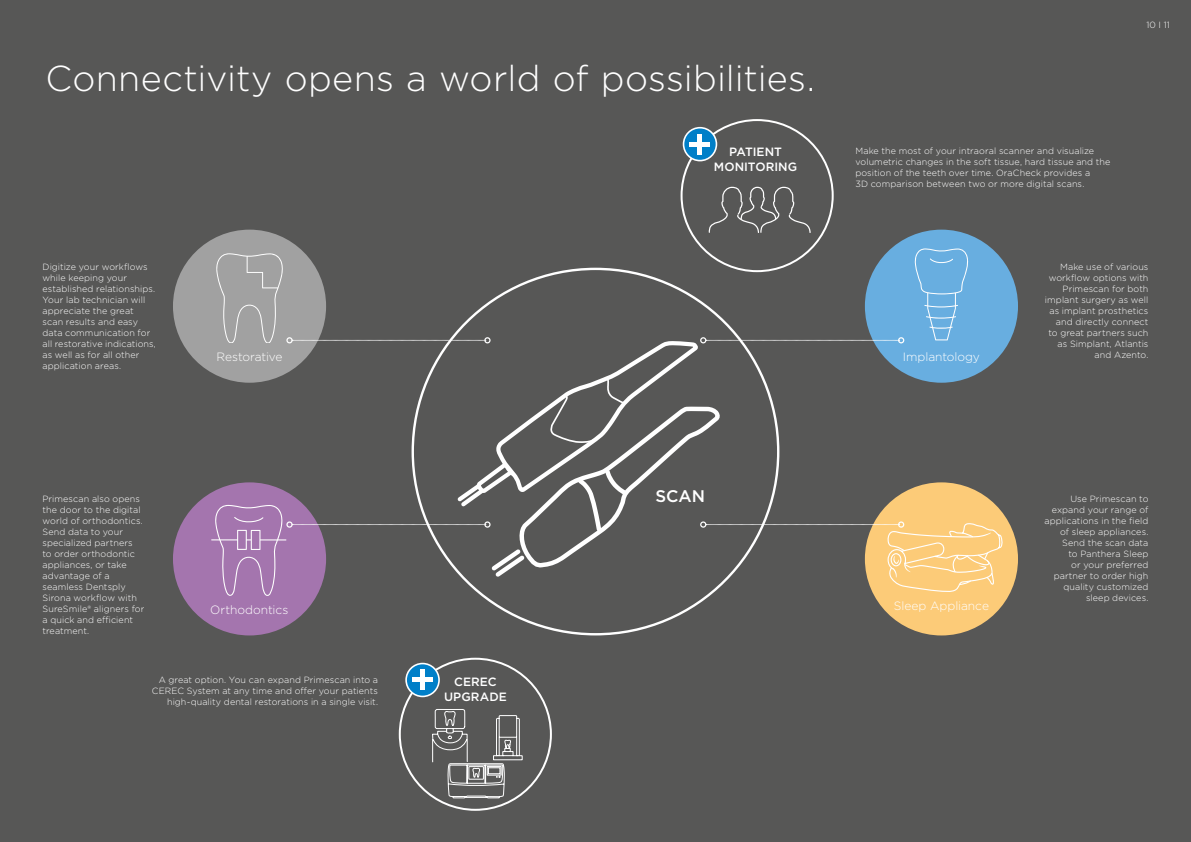
<style>
.page{position:relative;width:1191px;height:842px;background:#575756}
.page>*{position:absolute;margin:0;border:0;box-sizing:border-box;transform-origin:0 0}
.t1{font:300 36px "Gotham";letter-spacing:.005em;color:#fff}
.t2{font:500 16.8px "Gotham";color:#fff}
.t3{font:300 12px "Gotham";letter-spacing:-.005em;color:#fff}
.t4{font:500 12px/15px "Gotham";letter-spacing:.005em;color:#fff;text-align:center}
.t5{font:300 9px/11px "Gotham";letter-spacing:.01em;color:#fff}
</style>
<div class="page">
<div style="left:173px;top:230px;width:153px;height:153px;background:#a1a1a1;border-radius:50%"></div>
<svg style="left:216px;top:253px;width:67px;height:90px"></svg>
<div style="left:173px;top:482px;width:153px;height:153px;background:#a475ae;border-radius:50%"></div>
<div style="left:865px;top:482px;width:153px;height:153px;background:#fccb78;border-radius:50%"></div>
<div style="left:865px;top:230px;width:153px;height:153px;background:#68aee0;border-radius:50%"></div>
<div style="left:286px;top:337px;width:7px;height:6px;border:1px solid #fff;border-radius:50%"></div>
<div style="left:286px;top:521px;width:7px;height:7px;border:1px solid #fff;border-radius:50%"></div>
<svg style="left:708px;top:187px;width:102px;height:46px"></svg>
<svg style="left:683px;top:128px;width:33px;height:33px"></svg>
<div style="left:682px;top:127px;width:35px;height:34px;border:2px solid #fff;border-radius:50%"></div>
<hr style="left:698px;top:134px;width:4px;height:20px;background:#fff">
<hr style="left:690px;top:142px;width:20px;height:4px;background:#fff">
<svg style="left:431px;top:709px;width:92px;height:90px"></svg>
<svg style="left:406px;top:663px;width:33px;height:33px"></svg>
<div style="left:405px;top:663px;width:35px;height:34px;border:2px solid #fff;border-radius:50%"></div>
<hr style="left:420px;top:670px;width:4px;height:20px;background:#fff">
<hr style="left:412px;top:678px;width:21px;height:4px;background:#fff">
<svg style="left:292px;top:248px;width:711px;height:346px"></svg>
<svg style="left:211px;top:505px;width:75px;height:91px"></svg>
<p class="t5" style="left:1146px;top:19px;width:25px">10 I 11</p>
<h1 class="t1" style="left:45px;top:56px;width:771px">Connectivity opens a world of possibilities.</h1>
<h3 class="t4" style="left:714px;top:144px;width:85px">PATIENT<br>MONITORING</h3>
<p class="t5" style="left:855px;top:145px;width:256px">Make the most of your intraoral scanner and visualize volumetric changes in the soft tissue, hard tissue and the position of the teeth over time. OraCheck provides a<br>3D comparison between two or more digital scans.</p>
<p class="t5" style="left:43px;top:261px;width:115px">Digitize your workflows while keeping your established relationships.<br>Your lab technician will appreciate the great scan results and easy data communication for all restorative indications, as well as for all other application areas.</p>
<h3 class="t3" style="left:216px;top:350px;width:67px">Restorative</h3>
<h3 class="t3" style="left:903px;top:350px;width:79px">Implantology</h3>
<p class="t5" style="left:1045px;top:261px;width:105px;text-align:right">Make use of various workflow options with<br>Primescan for both implant surgery as well as implant prosthetics and directly connect to great partners such as Simplant, Atlantis and Azento.</p>
<p class="t5" style="left:43px;top:493px;width:103px">Primescan also opens the door to the digital world of orthodontics.<br>Send data to your specialized partners<br>to order orthodontic appliances, or take advantage of a seamless Dentsply<br>Sirona workflow with<br>SureSmile® aligners for a quick and efficient treatment.</p>
<h2 class="t2" style="left:655px;top:485px;width:51px">SCAN</h2>
<h3 class="t3" style="left:210px;top:602px;width:80px">Orthodontics</h3>
<h3 class="t3" style="left:894px;top:598px;width:97px">Sleep Appliance</h3>
<p class="t5" style="left:152px;top:674px;width:228px;text-align:right">A great option. You can expand Primescan into a<br>CEREC System at any time and offer your patients high-quality dental restorations in a single visit.</p>
<h3 class="t4" style="left:444px;top:674px;width:64px">CEREC<br>UPGRADE</h3>
<p class="t5" style="left:1044px;top:493px;width:105px;text-align:right">Use Primescan to expand your range of applications in the field of sleep appliances.<br>Send the scan data<br>to Panthera Sleep<br>or your preferred partner to order high quality customized sleep devices.</p>
</div>
